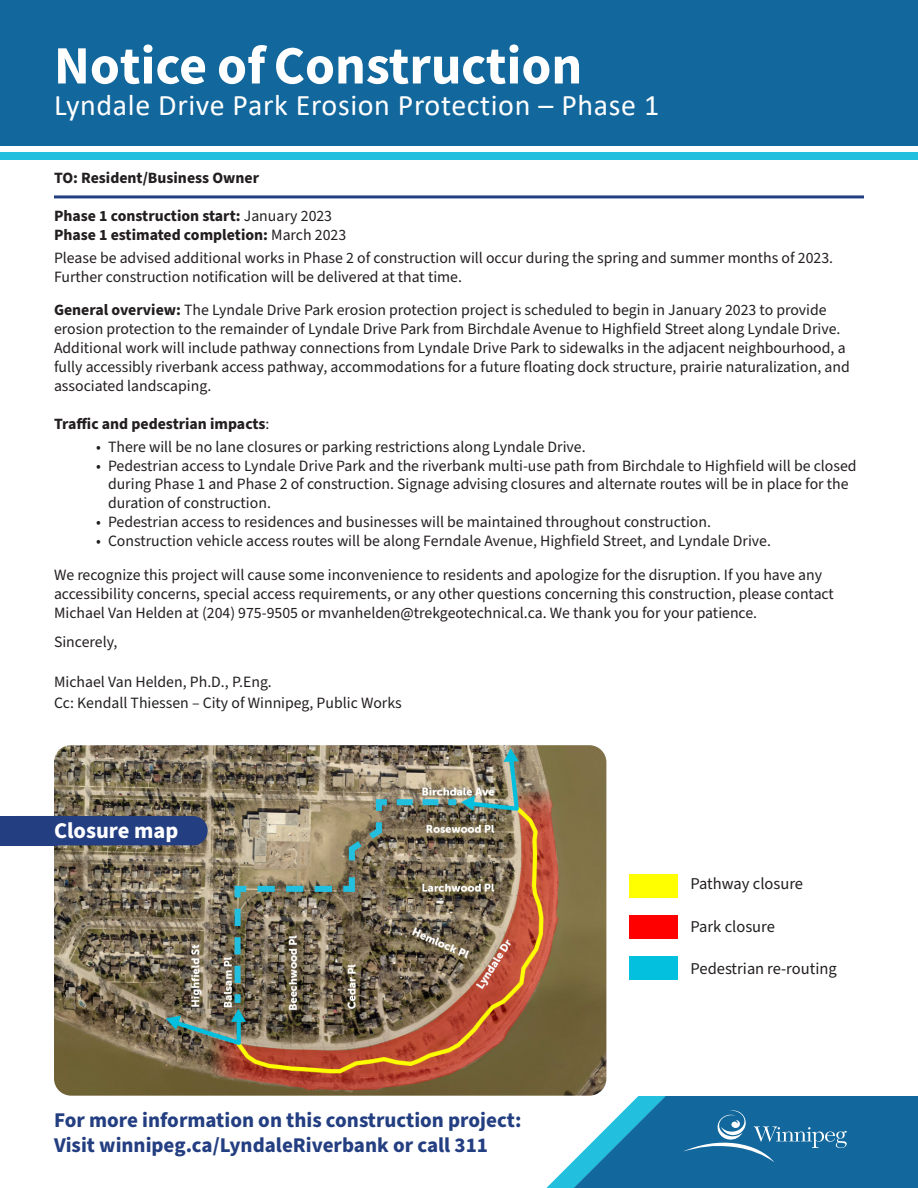
<style>
.page{position:relative;width:918px;height:1188px;background:#fff}
.page>*{position:absolute;margin:0;border:0;box-sizing:border-box;transform-origin:0 0}
.t1{font:54px "Source Sans Variable";color:#fff}
.t2{font:30px "Calibri";letter-spacing:.02em;color:#fff}
.t3{font:700 22.5px "Source Sans Pro";color:#fff}
.t4{font:700 21px/25.2px "Source Sans Pro";color:#233e81}
.t5{font:16.5px "Source Sans Pro";color:#231f20}
.t6{font:15.75px/18.9px "Source Sans Pro";color:#231f20}
.t7{font:700 15.75px "Source Sans Pro";color:#231f20}
.s1{font-weight:400}
.s2{font-weight:700}
</style>
<div class="page">
<div style="left:0;top:0;width:918px;height:146px;background:#12679c"></div>
<div style="left:0;top:152px;width:918px;height:7px;background:#22bfdf"></div>
<div style="left:665px;top:1096px;width:253px;height:92px;background:#12679c"></div>
<svg style="left:546px;top:1096px;width:301px;height:92px"></svg>
<hr style="left:0;top:1096px;width:1px;height:92px;background:#12679c">
<img style="left:54px;top:745px;width:552px;height:351px">
<div style="left:0;top:816px;width:208px;height:29px;background:#233e81;border-radius:15px"></div>
<div style="left:0;top:816px;width:58px;height:29px;background:#233e81"></div>
<hr style="left:54px;top:195px;width:810px;height:3px;background:#223f82">
<div style="left:629px;top:874px;width:49px;height:24px;background:#ff0"></div>
<div style="left:629px;top:916px;width:49px;height:23px;background:#f00"></div>
<div style="left:629px;top:957px;width:49px;height:23px;background:#04c0df"></div>
<img style="left:232px;top:796px;width:230px;height:213px">
<h1 class="t1" style="left:54px;top:33px;width:530px">Notice of Construction</h1>
<h2 class="t2" style="left:54px;top:84px;width:607px">Lyndale Drive Park Erosion Protection – Phase 1</h2>
<p class="t7" style="left:54px;top:167px;width:207px">TO: Resident/Business Owner</p>
<p class="t7" style="left:54px;top:205px;width:280px">Phase 1 construction start: <span class="s1">January 2023</span></p>
<p class="t6" style="left:54px;top:224px;width:781px;line-height:22.8px"><span class="s2">Phase 1 estimated completion:</span> March 2023<br>Please be advised additional works in Phase 2 of construction will occur during the spring and summer months of 2023.</p>
<p class="t6" style="left:54px;top:260px;width:774px;line-height:33.9px">Further construction notification will be delivered at that time.<br><span class="s2">General overview:</span> The Lyndale Drive Park erosion protection project is scheduled to begin in January 2023 to provide</p>
<p class="t6" style="left:54px;top:320px;width:797px">erosion protection to the remainder of Lyndale Drive Park from Birchdale Avenue to Highfield Street along Lyndale Drive.<br>Additional work will include pathway connections from Lyndale Drive Park to sidewalks in the adjacent neighbourhood, a fully accessibly riverbank access pathway, accommodations for a future floating dock structure, prairie naturalization, and associated landscaping.</p>
<p class="t7" style="left:54px;top:413px;width:217px">Traffic and pedestrian impacts<span class="s1">:</span></p>
<p class="t6" style="left:96px;top:437px;width:491px">• There will be no lane closures or parking restrictions along Lyndale Drive.</p>
<p class="t6" style="left:108px;top:456px;width:750px;text-indent:-12px">• Pedestrian access to Lyndale Drive Park and the riverbank multi-use path from Birchdale to Highfield will be closed during Phase 1 and Phase 2 of construction. Signage advising closures and alternate routes will be in place for the duration of construction.</p>
<p class="t6" style="left:96px;top:513px;width:617px">• Pedestrian access to residences and businesses will be maintained throughout construction.</p>
<p class="t6" style="left:96px;top:532px;width:676px">• Construction vehicle access routes will be along Ferndale Avenue, Highfield Street, and Lyndale Drive.</p>
<p class="t6" style="left:54px;top:566px;width:781px">We recognize this project will cause some inconvenience to residents and apologize for the disruption. If you have any accessibility concerns, special access requirements, or any other questions concerning this construction, please contact<br>Michael Van Helden at (204) 975-9505 or mvanhelden@trekgeotechnical.ca. We thank you for your patience.</p>
<p class="t6" style="left:54px;top:632px;width:65px">Sincerely,</p>
<p class="t6" style="left:54px;top:672px;width:219px">Michael Van Helden, Ph.D., P.Eng.</p>
<p class="t6" style="left:54px;top:694px;width:349px">Cc: Kendall Thiessen – City of Winnipeg, Public Works</p>
<p class="t3" style="left:54px;top:815px;width:126px">Closure map</p>
<h3 class="t4" style="left:54px;top:1107px;width:469px">For more information on this construction project:<br>Visit winnipeg.ca/LyndaleRiverbank or call 311</h3>
<p class="t5" style="left:691px;top:873px;width:114px">Pathway closure</p>
<p class="t5" style="left:691px;top:916px;width:86px">Park closure</p>
<p class="t5" style="left:691px;top:957px;width:148px">Pedestrian re-routing</p>
</div>
